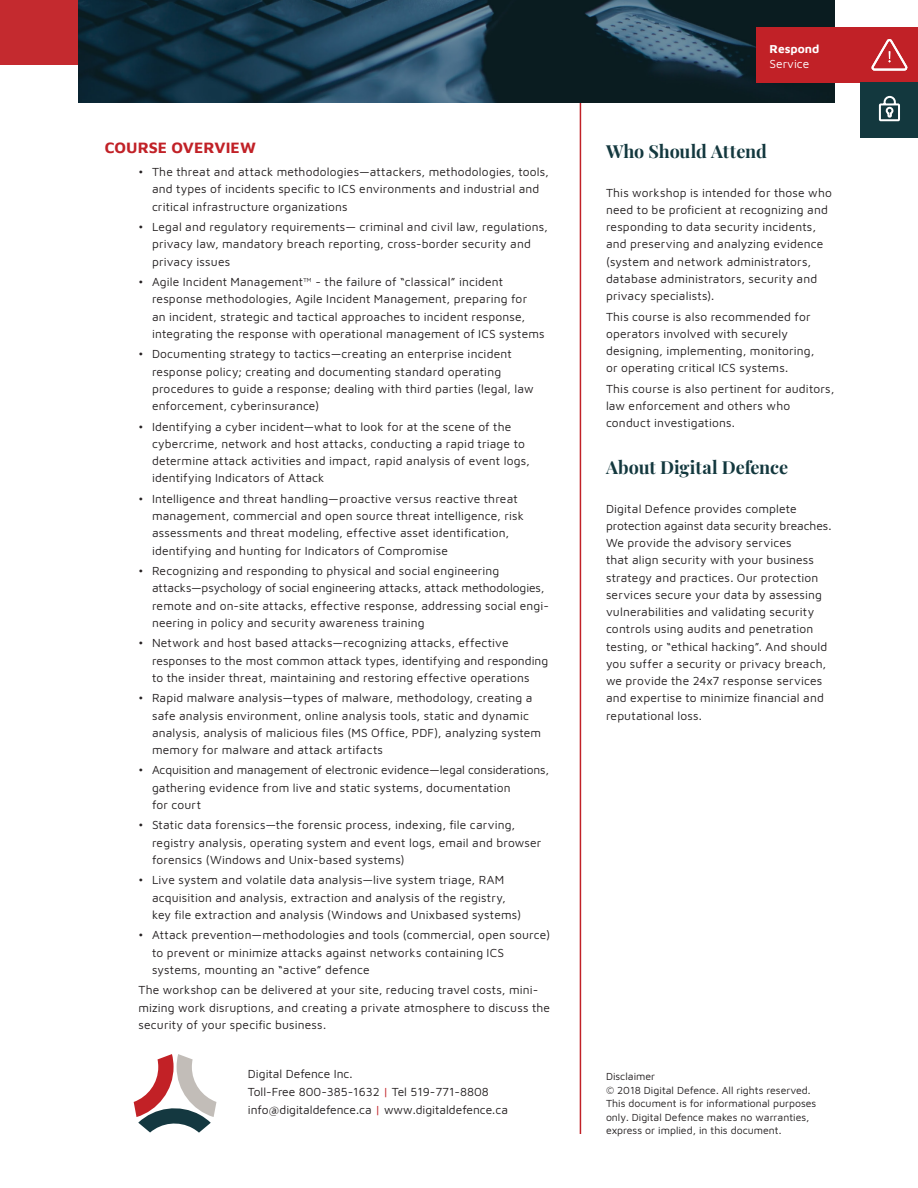
<style>
.page{position:relative;width:918px;height:1188px;background:#fff}
.page>*{position:absolute;margin:0;border:0;box-sizing:border-box;transform-origin:0 0}
.Sidebar_Heading{font:700 18px "Playfair Display";letter-spacing:-.005em;color:#13383e}
.Header_1{font:700 15.75px "Maven Pro";letter-spacing:.005em;color:#c12127}
.Sidebar_Body{font:12px/17.2px "Maven Pro";letter-spacing:.015em;color:#231f20}
.Body{font:12px/17.2px "Maven Pro";letter-spacing:.015em;color:#231f20}
.t1{font:700 12px/14.4px "Maven Pro";color:#fff}
.t2{font:10.5px/13.5px "Maven Pro";color:#231f20}
.s1{color:#c12127}
.s2{font-weight:400}
</style>
<div class="page">
<hr style="left:580px;top:96px;width:1px;height:1038px;background:#c12127">
<div style="left:0;top:0;width:90px;height:65px;background:#c42a2f"></div>
<img style="left:78px;top:0;width:757px;height:103px">
<div style="left:756px;top:27px;width:162px;height:56px;background:#c12127"></div>
<div style="left:860px;top:83px;width:58px;height:55px;background:#13383e"></div>
<svg style="left:878px;top:95px;width:22px;height:27px"></svg>
<svg style="left:134px;top:1054px;width:82px;height:79px"></svg>
<svg style="left:871px;top:39px;width:37px;height:32px"></svg>
<p class="Header_1" style="left:105px;top:137px;width:153px">COURSE OVERVIEW</p>
<p class="Sidebar_Body" style="left:152px;top:163px;width:399px;text-indent:-14px">• The threat and attack methodologies—attackers, methodologies, tools, and types of incidents specific to ICS environments and industrial and critical infrastructure organizations</p>
<p class="Sidebar_Body" style="left:152px;top:218px;width:397px;text-indent:-14px">• Legal and regulatory requirements— criminal and civil law, regulations, privacy law, mandatory breach reporting, cross-border security and privacy issues</p>
<p class="Sidebar_Body" style="left:152px;top:273px;width:394px;text-indent:-14px">• Agile Incident Management™ - the failure of “classical” incident response methodologies, Agile Incident Management, preparing for<br>an incident, strategic and tactical approaches to incident response, integrating the response with operational management of ICS systems</p>
<p class="Sidebar_Body" style="left:152px;top:345px;width:383px;text-indent:-14px">• Documenting strategy to tactics—creating an enterprise incident response policy; creating and documenting standard operating procedures to guide a response; dealing with third parties (legal, law enforcement, cyberinsurance)</p>
<p class="Sidebar_Body" style="left:152px;top:417px;width:379px;text-indent:-14px">• Identifying a cyber incident—what to look for at the scene of the cybercrime, network and host attacks, conducting a rapid triage to determine attack activities and impact, rapid analysis of event logs, identifying Indicators of Attack</p>
<p class="Sidebar_Body" style="left:152px;top:489px;width:373px;text-indent:-14px">• Intelligence and threat handling—proactive versus reactive threat management, commercial and open source threat intelligence, risk assessments and threat modeling, effective asset identification, identifying and hunting for Indicators of Compromise</p>
<p class="Sidebar_Body" style="left:152px;top:562px;width:399px;text-indent:-14px">• Recognizing and responding to physical and social engineering attacks—psychology of social engineering attacks, attack methodologies, remote and on-site attacks, effective response, addressing social engi&shy;neering in policy and security awareness training</p>
<p class="Sidebar_Body" style="left:152px;top:634px;width:398px;text-indent:-14px">• Network and host based attacks—recognizing attacks, effective responses to the most common attack types, identifying and responding to the insider threat, maintaining and restoring effective operations</p>
<p class="Sidebar_Body" style="left:152px;top:689px;width:391px;text-indent:-14px">• Rapid malware analysis—types of malware, methodology, creating a safe analysis environment, online analysis tools, static and dynamic analysis, analysis of malicious files (MS Office, PDF), analyzing system memory for malware and attack artifacts</p>
<p class="Sidebar_Body" style="left:152px;top:761px;width:399px;text-indent:-14px">• Acquisition and management of electronic evidence—legal considerations, gathering evidence from live and static systems, documentation<br>for court</p>
<p class="Sidebar_Body" style="left:152px;top:816px;width:391px;text-indent:-14px">• Static data forensics—the forensic process, indexing, file carving, registry analysis, operating system and event logs, email and browser forensics (Windows and Unix-based systems)</p>
<p class="Sidebar_Body" style="left:152px;top:871px;width:371px;text-indent:-14px">• Live system and volatile data analysis—live system triage, RAM acquisition and analysis, extraction and analysis of the registry, key file extraction and analysis (Windows and Unixbased systems)</p>
<p class="Sidebar_Body" style="left:152px;top:926px;width:400px;text-indent:-14px">• Attack prevention—methodologies and tools (commercial, open source) to prevent or minimize attacks against networks containing ICS systems, mounting an “active” defence</p>
<p class="Body" style="left:139px;top:981px;width:413px">The workshop can be delivered at your site, reducing travel costs, mini&shy;mizing work disruptions, and creating a private atmosphere to discuss the security of your specific business.</p>
<p class="Sidebar_Body" style="left:248px;top:1064px;width:262px;line-height:18px">Digital Defence Inc.<br>Toll-Free 800-385-1632 <span class="s1">|</span> Tel 519-771-8808 info@digitaldefence.ca <span class="s1">|</span> www.digitaldefence.ca</p>
<p class="t1" style="left:770px;top:41px;width:51px">Respond<br><span class="s2">Service</span></p>
<p class="Sidebar_Heading" style="left:606px;top:137px;width:162px">Who Should Attend</p>
<p class="Sidebar_Body" style="left:606px;top:183px;width:227px">This workshop is intended for those who need to be proficient at recognizing and responding to data security incidents, and preserving and analyzing evidence (system and network administrators, database administrators, security and privacy specialists).</p>
<p class="Sidebar_Body" style="left:606px;top:307px;width:210px">This course is also recommended for operators involved with securely designing, implementing, monitoring, or operating critical ICS systems.</p>
<p class="Sidebar_Body" style="left:606px;top:379px;width:230px">This course is also pertinent for auditors, law enforcement and others who conduct investigations.</p>
<p class="Sidebar_Heading" style="left:606px;top:453px;width:184px">About Digital Defence</p>
<p class="Sidebar_Body" style="left:606px;top:499px;width:227px">Digital Defence provides complete protection against data security breaches.<br>We provide the advisory services<br>that align security with your business strategy and practices. Our protection services secure your data by assessing vulnerabilities and validating security controls using audits and penetration testing, or “ethical hacking”. And should you suffer a security or privacy breach, we provide the 24x7 response services and expertise to minimize financial and reputational loss.</p>
<p class="t2" style="left:606px;top:1069px;width:212px">Disclaimer<br>© 2018 Digital Defence. All rights reserved.<br>This document is for informational purposes only. Digital Defence makes no warranties, express or implied, in this document.</p>
</div>
